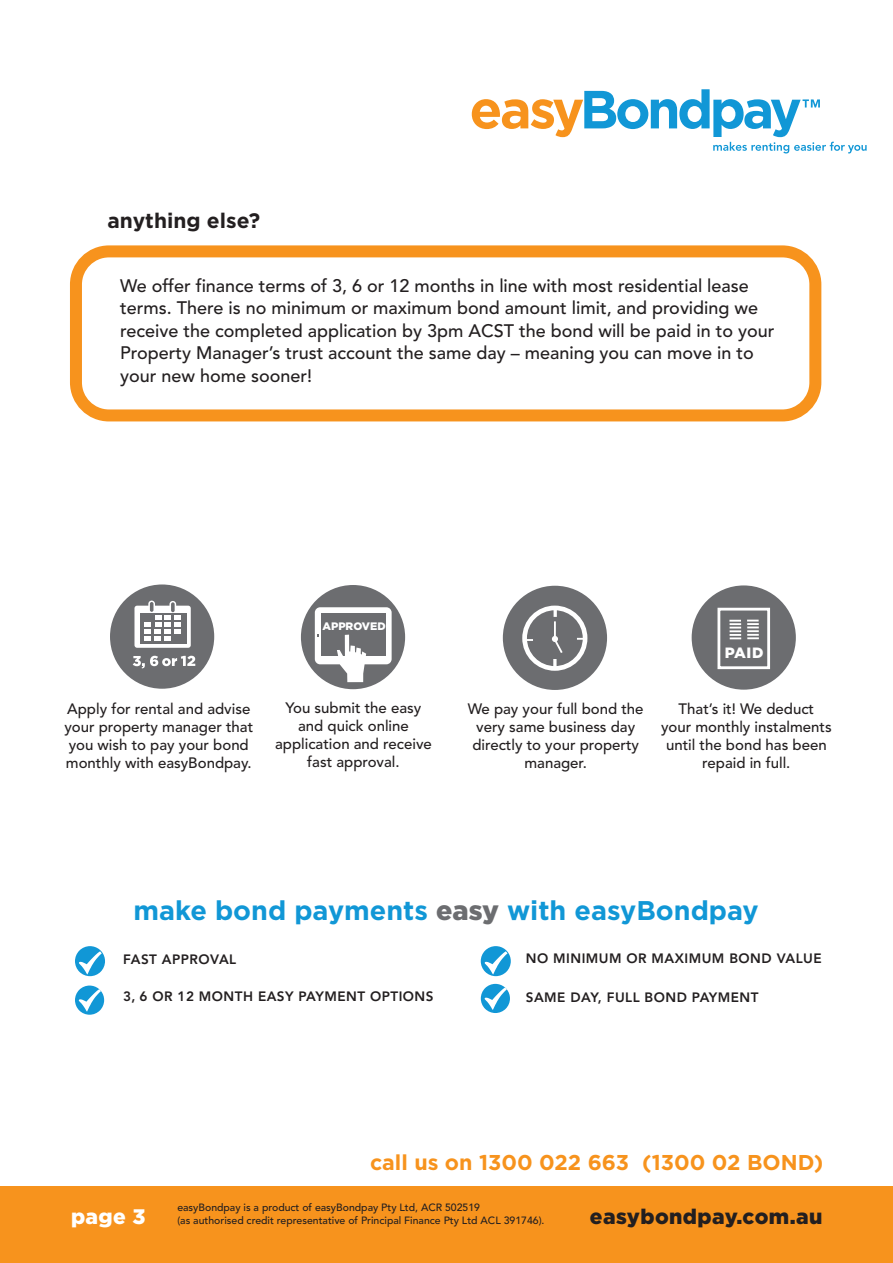
<style>
.page{position:relative;width:893px;height:1263px;background:#fff}
.page>*{position:absolute;margin:0;border:0;box-sizing:border-box;transform-origin:0 0}
.t1{font:700 27px "Gotham Pro";color:#1197d6}
.t2{font:700 21.45px "Gotham Pro";color:#f7931d}
.t3{font:900 21px "Gotham Pro";letter-spacing:.02em;color:#231f20}
.t4{font:700 21px "Gotham Pro";color:#231f20}
.t5{font:900 21px "Gotham Pro";color:#fff}
.t6{font:500 18px/22.5px "Avenir";color:#231f20}
.t7{font:500 15px/18px "Avenir";color:#231f20;text-align:center}
.t8{font:900 14.85px "Gotham Pro";color:#fff}
.t9{font:800 13.5px "Avenir";letter-spacing:.035em;color:#231f20}
.t10{font:900 10.8px "Gotham Pro";color:#fff}
.t11{font:500 10.5px/13.5px "Avenir";color:#231f20}
.s1{font-weight:900;color:#6c6d70}
</style>
<div class="page">
<div style="left:0;top:1186px;width:893px;height:77px;background:#f7931d"></div>
<div style="left:110px;top:584px;width:104px;height:105px;background:#6c6d70;border-radius:50%"></div>
<svg style="left:133px;top:656px;width:62px;height:12px"></svg>
<div style="left:134px;top:606px;width:57px;height:42px;background:#fff;border-radius:3px"></div>
<div style="left:140px;top:613px;width:46px;height:30px;background:#6c6d70"></div>
<svg style="left:145px;top:602px;width:36px;height:39px"></svg>
<div style="left:301px;top:585px;width:104px;height:104px;background:#6c6d70;border-radius:50%"></div>
<div style="left:315px;top:607px;width:77px;height:57px;background:#fff;border-radius:5px"></div>
<div style="left:321px;top:613px;width:65px;height:43px;background:#6c6d70"></div>
<svg style="left:337px;top:635px;width:29px;height:47px"></svg>
<div style="left:503px;top:586px;width:104px;height:104px;background:#6c6d70;border-radius:50%"></div>
<svg style="left:522px;top:606px;width:65px;height:65px"></svg>
<div style="left:692px;top:585px;width:104px;height:105px;background:#6c6d70;border-radius:50%"></div>
<div style="left:717px;top:608px;width:53px;height:61px;border:3px solid #fff"></div>
<svg style="left:729px;top:620px;width:12px;height:19px"></svg>
<svg style="left:747px;top:620px;width:12px;height:19px"></svg>
<svg style="left:472px;top:89px;width:395px;height:64px"></svg>
<svg style="left:70px;top:245px;width:751px;height:176px"></svg>
<svg style="left:481px;top:946px;width:30px;height:30px"></svg>
<svg style="left:75px;top:985px;width:29px;height:30px"></svg>
<svg style="left:75px;top:946px;width:30px;height:30px"></svg>
<svg style="left:481px;top:984px;width:29px;height:29px"></svg>
<p class="t4" style="left:107px;top:212px;width:154px">anything else?</p>
<p class="t6" style="left:120px;top:276px;width:656px">We offer finance terms of 3, 6 or 12 months in line with most residential lease terms. There is no minimum or maximum bond amount limit, and providing we receive the completed application by 3pm ACST the bond will be paid in to your Property Manager’s trust account the same day – meaning you can move in to your new home sooner!</p>
<p class="t10" style="left:322px;top:620px;width:65px">APPROVED</p>
<p class="t8" style="left:725px;top:644px;width:40px">PAID</p>
<p class="t7" style="left:64px;top:702px;width:190px;text-align:left">Apply for rental and advise your property manager that you wish to pay your bond monthly with easyBondpay.</p>
<p class="t7" style="left:275px;top:701px;width:158px">You submit the easy and quick online application and receive fast approval.</p>
<p class="t7" style="left:468px;top:702px;width:177px">We pay your full bond the very same business day directly to your property manager.</p>
<p class="t7" style="left:661px;top:702px;width:172px">That’s it! We deduct<br>your monthly instalments until the bond has been repaid in full.</p>
<p class="t1" style="left:133px;top:900px;width:627px">make bond payments <span class="s1">easy</span> with easyBondpay</p>
<p class="t9" style="left:123px;top:954px;width:114px">FAST APPROVAL</p>
<p class="t9" style="left:123px;top:991px;width:312px">3, 6 OR 12 MONTH EASY PAYMENT OPTIONS</p>
<p class="t9" style="left:526px;top:953px;width:297px">NO MINIMUM OR MAXIMUM BOND VALUE</p>
<p class="t9" style="left:526px;top:992px;width:234px">SAME DAY, FULL BOND PAYMENT</p>
<p class="t2" style="left:370px;top:1154px;width:455px">call us on 1300 022 663 (1300 02 BOND)</p>
<p class="t11" style="left:177px;top:1202px;width:369px">easyBondpay is a product of easyBondpay Pty Ltd, ACR 502519<br>(as authorised credit representative of Principal Finance Pty Ltd ACL 391746).</p>
<p class="t5" style="left:71px;top:1208px;width:76px">page 3</p>
<p class="t3" style="left:590px;top:1208px;width:234px">easybondpay.com.au</p>
</div>
